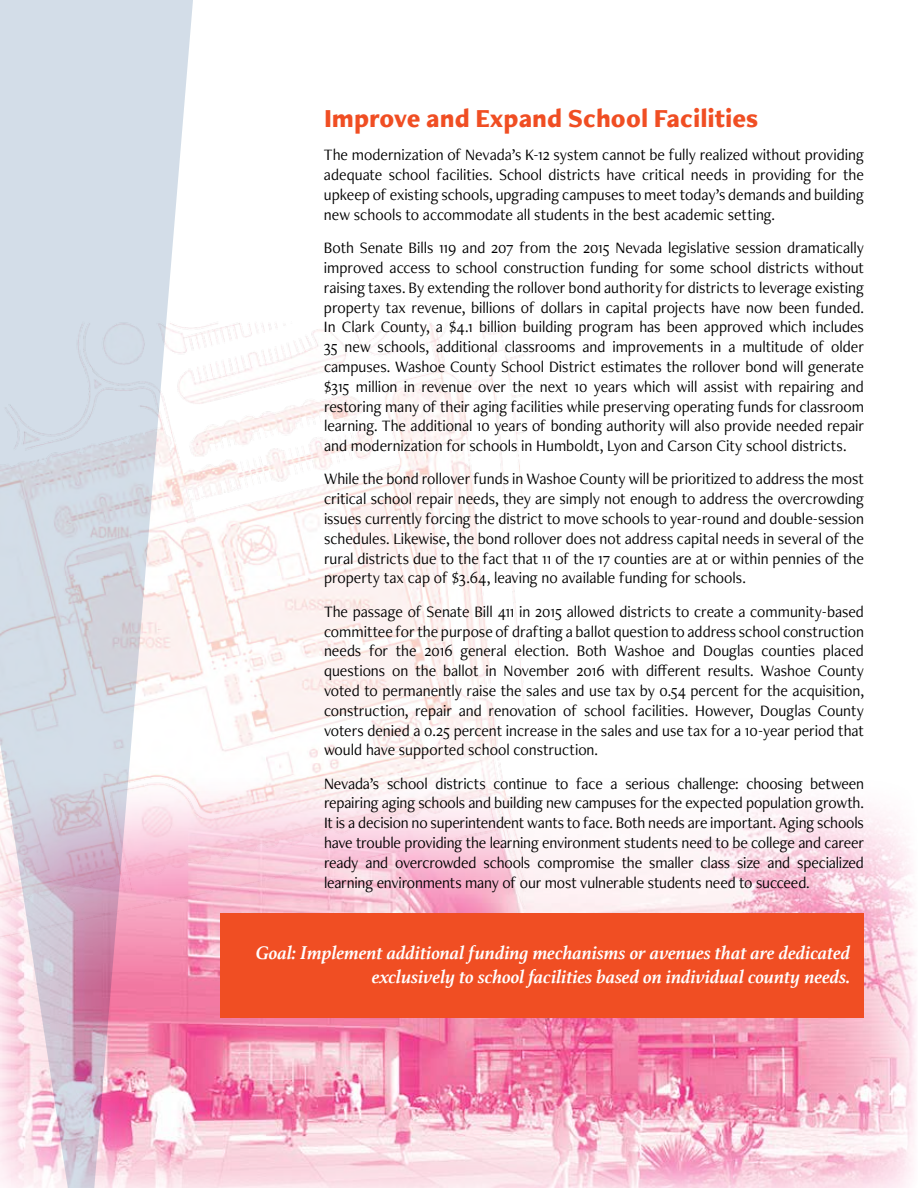
<style>
.page{position:relative;width:918px;height:1188px;background:#fff}
.page>*{position:absolute;margin:0;border:0;box-sizing:border-box;transform-origin:0 0}
.t1{font:900 27px "Freight Neo Pro";color:#f04e23;scale:.95 1}
.t2{font:italic 700 19.5px/23.4px "Athelas";color:#fff;text-align:right}
.t3{font:16.5px/19.8px "Freight Neo Pro";letter-spacing:-.005em;color:#000;text-align:justify;scale:.95 1}
</style>
<div class="page">
<img style="left:194px;top:323px;width:332px;height:444px">
<img style="left:194px;top:767px;width:723px;height:421px">
<svg style="left:0;top:0;width:194px;height:1188px;background:#ded2df"></svg>
<div style="left:220px;top:913px;width:644px;height:105px;background:#f04e23"></div>
<h1 class="t1" style="left:324px;top:100px;width:459px">Improve and Expand School Facilities</h1>
<p class="t3" style="left:324px;top:145px;width:570px">The modernization of Nevada’s K-12 system cannot be fully realized without providing adequate school facilities. School districts have critical needs in providing for the upkeep of existing schools, upgrading campuses to meet today’s demands and building new schools to accommodate all students in the best academic setting.</p>
<p class="t3" style="left:324px;top:237px;width:570px">Both Senate Bills 119 and 207 from the 2015 Nevada legislative session dramatically improved access to school construction funding for some school districts without raising taxes. By extending the rollover bond authority for districts to leverage existing property tax revenue, billions of dollars in capital projects have now been funded.<br>In Clark County, a $4.1 billion building program has been approved which includes 35 new schools, additional classrooms and improvements in a multitude of older campuses. Washoe County School District estimates the rollover bond will generate $315 million in revenue over the next 10 years which will assist with repairing and restoring many of their aging facilities while preserving operating funds for classroom learning. The additional 10 years of bonding authority will also provide needed repair and modernization for schools in Humboldt, Lyon and Carson City school districts.</p>
<p class="t3" style="left:324px;top:469px;width:570px">While the bond rollover funds in Washoe County will be prioritized to address the most critical school repair needs, they are simply not enough to address the overcrowding issues currently forcing the district to move schools to year-round and double-session schedules. Likewise, the bond rollover does not address capital needs in several of the rural districts due to the fact that 11 of the 17 counties are at or within pennies of the property tax cap of $3.64, leaving no available funding for schools.</p>
<p class="t3" style="left:324px;top:601px;width:570px">The passage of Senate Bill 411 in 2015 allowed districts to create a community-based committee for the purpose of drafting a ballot question to address school construction needs for the 2016 general election. Both Washoe and Douglas counties placed questions on the ballot in November 2016 with different results. Washoe County voted to permanently raise the sales and use tax by 0.54 percent for the acquisition, construction, repair and renovation of school facilities. However, Douglas County voters denied a 0.25 percent increase in the sales and use tax for a 10-year period that would have supported school construction.</p>
<p class="t3" style="left:324px;top:773px;width:570px">Nevada’s school districts continue to face a serious challenge: choosing between repairing aging schools and building new campuses for the expected population growth.<br>It is a decision no superintendent wants to face. Both needs are important. Aging schools have trouble providing the learning environment students need to be college and career ready and overcrowded schools compromise the smaller class size and specialized learning environments many of our most vulnerable students need to succeed.</p>
<p class="t2" style="left:256px;top:941px;width:596px">Goal: Implement additional funding mechanisms or avenues that are dedicated exclusively to school facilities based on individual county needs.</p>
</div>
